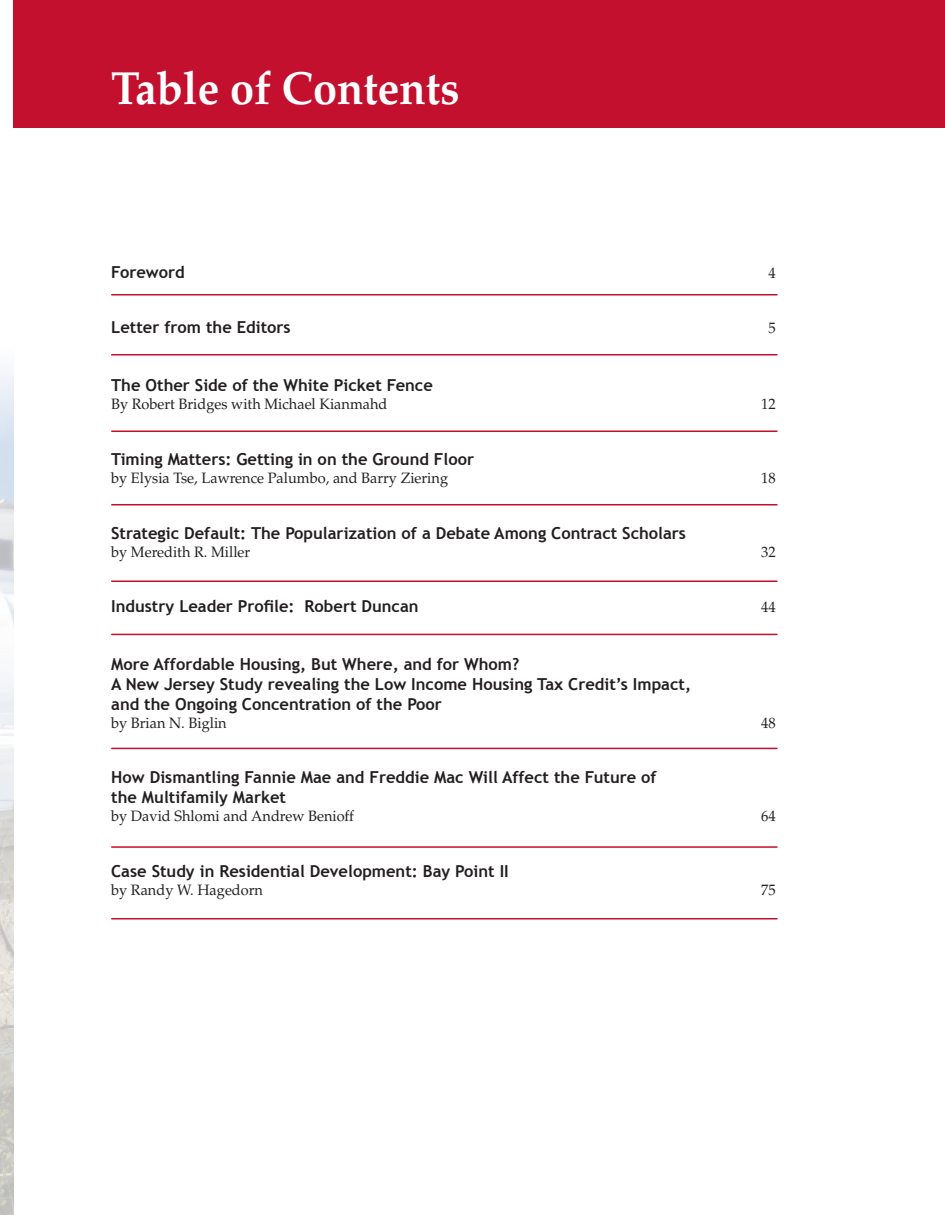
<style>
.page{position:relative;width:945px;height:1215px;background:#fff}
.page>*{position:absolute;margin:0;border:0;box-sizing:border-box;transform-origin:0 0}
.t1{font:700 46.5px "Palatino LT Std";color:#fff;scale:.93 1}
.t2{font:700 16.5px/19.8px "Trebuchet MS";color:#231f20}
.t3{font:15px "Palatino LT Std";color:#231f20}
</style>
<div class="page">
<div style="left:14px;top:0;width:931px;height:127px;background:#c3102f"></div>
<hr style="left:111px;top:504px;width:666px;height:2px;background:#c3102f">
<hr style="left:111px;top:748px;width:666px;height:1px;background:#c3102f">
<hr style="left:111px;top:846px;width:666px;height:2px;background:#c3102f">
<hr style="left:111px;top:918px;width:666px;height:2px;background:#c3102f">
<hr style="left:111px;top:354px;width:666px;height:2px;background:#c3102f">
<hr style="left:111px;top:294px;width:666px;height:2px;background:#c3102f">
<hr style="left:111px;top:634px;width:666px;height:1px;background:#c3102f">
<hr style="left:111px;top:430px;width:666px;height:2px;background:#c3102f">
<hr style="left:111px;top:580px;width:666px;height:2px;background:#c3102f">
<img style="left:0;top:371px;width:14px;height:844px">
<h1 class="t1" style="left:111px;top:61px;width:376px">Table of Contents</h1>
<p class="t2" style="left:111px;top:262px;width:75px">Foreword</p>
<p class="t3" style="left:768px;top:264px;width:9px">4</p>
<p class="t2" style="left:111px;top:318px;width:181px">Letter from the Editors</p>
<p class="t3" style="left:768px;top:320px;width:9px">5</p>
<p class="t2" style="left:111px;top:375px;width:323px">The Other Side of the White Picket Fence</p>
<p class="t3" style="left:111px;top:395px;width:278px">By Robert Bridges with Michael Kianmahd</p>
<p class="t3" style="left:761px;top:395px;width:16px">12</p>
<p class="t2" style="left:111px;top:449px;width:364px">Timing Matters: Getting in on the Ground Floor</p>
<p class="t3" style="left:111px;top:469px;width:338px">by Elysia Tse, Lawrence Palumbo, and Barry Ziering</p>
<p class="t3" style="left:761px;top:469px;width:16px">18</p>
<p class="t2" style="left:111px;top:523px;width:576px">Strategic Default: The Popularization of a Debate Among Contract Scholars</p>
<p class="t3" style="left:111px;top:543px;width:141px">by Meredith R. Miller</p>
<p class="t3" style="left:761px;top:543px;width:16px">32</p>
<p class="t2" style="left:111px;top:597px;width:309px">Industry Leader Profile: Robert Duncan</p>
<p class="t3" style="left:761px;top:599px;width:16px">44</p>
<p class="t2" style="left:111px;top:654px;width:581px">More Affordable Housing, But Where, and for Whom?<br>A New Jersey Study revealing the Low Income Housing Tax Credit’s Impact, and the Ongoing Concentration of the Poor</p>
<p class="t3" style="left:111px;top:714px;width:117px">by Brian N. Biglin</p>
<p class="t3" style="left:761px;top:714px;width:16px">48</p>
<p class="t2" style="left:111px;top:768px;width:547px">How Dismantling Fannie Mae and Freddie Mac Will Affect the Future of the Multifamily Market</p>
<p class="t3" style="left:111px;top:807px;width:244px">by David Shlomi and Andrew Benioff</p>
<p class="t3" style="left:761px;top:807px;width:16px">64</p>
<p class="t2" style="left:111px;top:861px;width:399px">Case Study in Residential Development: Bay Point II</p>
<p class="t3" style="left:111px;top:881px;width:153px">by Randy W. Hagedorn</p>
<p class="t3" style="left:761px;top:881px;width:16px">75</p>
</div>
